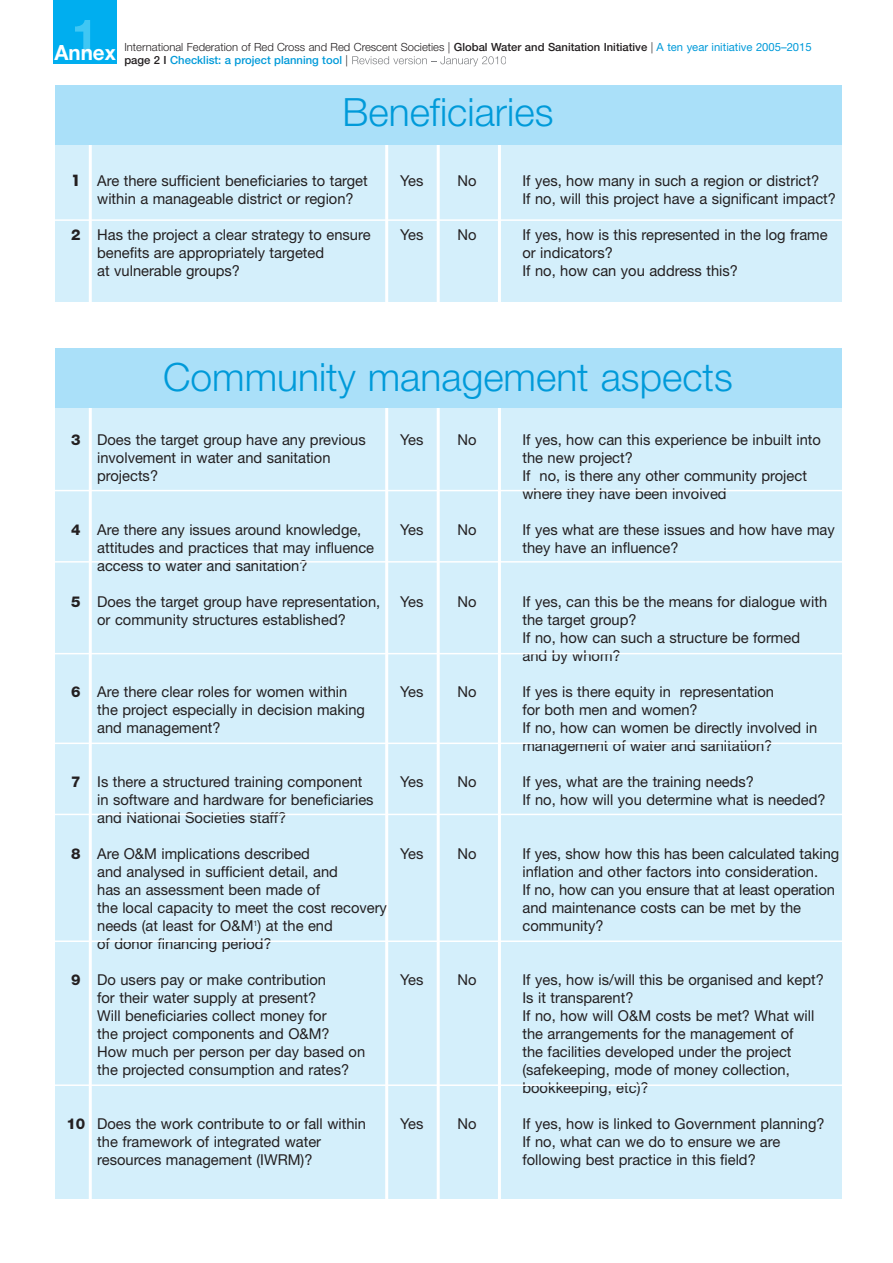
<style>
.page{position:relative;width:893px;height:1263px;background:#fff}
.page>*{position:absolute;margin:0;border:0;box-sizing:border-box;transform-origin:0 0}
.t1{font:300 39px "Helvetica Neue";color:#009ad9}
.t2{font:15px/18px "Helvetica Neue";color:#231f20}
.t3{font:300 11.25px/13.5px "Helvetica Neue";color:#231f20}
.s1{font-weight:500}
.s2{font-weight:400;color:#009ad9}
.s3{font-weight:500;color:#009ad9}
.s4{font-family:"Futura";font-weight:700}
.s5{font-weight:800}
</style>
<div class="page">
<div style="left:55px;top:398px;width:786px;height:801px;background:#d4effb"></div>
<div style="left:55px;top:139px;width:786px;height:163px;background:#d4effb"></div>
<div style="left:53px;top:0;width:64px;height:64px;background:#00aeef"></div>
<hr style="left:89px;top:67px;width:3px;height:1170px;background:#fff">
<hr style="left:385px;top:67px;width:3px;height:1170px;background:#fff">
<hr style="left:437px;top:67px;width:3px;height:1170px;background:#fff">
<hr style="left:498px;top:67px;width:3px;height:1170px;background:#fff">
<div style="left:55px;top:348px;width:786px;height:60px;background:#aae0f9"></div>
<div style="left:55px;top:85px;width:786px;height:60px;background:#aae0f9"></div>
<svg style="left:75px;top:20px;width:15px;height:33px"></svg>
<svg style="left:352px;top:56px;width:154px;height:10px"></svg>
<hr style="left:50px;top:219px;width:805px;height:2px;background:#fff">
<hr style="left:50px;top:490px;width:805px;height:1px;background:#fff">
<hr style="left:50px;top:561px;width:805px;height:2px;background:#fff">
<hr style="left:50px;top:653px;width:805px;height:1px;background:#fff">
<hr style="left:50px;top:742px;width:805px;height:2px;background:#fff">
<hr style="left:50px;top:814px;width:805px;height:1px;background:#fff">
<hr style="left:50px;top:940px;width:805px;height:2px;background:#fff">
<hr style="left:50px;top:1084px;width:805px;height:2px;background:#fff">
<p class="t3" style="left:54px;top:41px;width:759px;text-indent:70px">International Federation of Red Cross and Red Crescent Societies | <span class="s1">Global Water and Sanitation Initiative</span> | <span class="s2">A ten year initiative 2005–2015<br></span><sup>Annex</sup> <span class="s1">page 2 I</span> <span class="s3">Checklist: a project planning tool</span> |</p>
<h1 class="t1" style="left:343px;top:98px;width:212px">Beneficiaries</h1>
<p class="t2" style="left:71px;top:173px;width:298px"><span class="s4">1</span> Are there sufficient beneficiaries to target</p>
<p class="t2" style="left:400px;top:173px;width:25px">Yes</p>
<p class="t2" style="left:458px;top:173px;width:21px">No</p>
<p class="t2" style="left:522px;top:173px;width:298px">If yes, how many in such a region or district?</p>
<p class="t2" style="left:97px;top:191px;width:258px">within a manageable district or region?</p>
<p class="t2" style="left:522px;top:191px;width:315px">If no, will this project have a significant impact?</p>
<p class="t2" style="left:71px;top:227px;width:301px"><span class="s5">2</span> Has the project a clear strategy to ensure</p>
<p class="t2" style="left:400px;top:227px;width:25px">Yes</p>
<p class="t2" style="left:458px;top:227px;width:21px">No</p>
<p class="t2" style="left:522px;top:227px;width:307px">If yes, how is this represented in the log frame</p>
<p class="t2" style="left:97px;top:245px;width:229px">benefits are appropriately targeted</p>
<p class="t2" style="left:522px;top:245px;width:92px">or indicators?</p>
<p class="t2" style="left:97px;top:263px;width:144px">at vulnerable groups?</p>
<p class="t2" style="left:522px;top:263px;width:217px">If no, how can you address this?</p>
<h1 class="t1" style="left:163px;top:363px;width:571px">Community management aspects</h1>
<p class="t2" style="left:71px;top:432px;width:296px"><span class="s5">3</span> Does the target group have any previous</p>
<p class="t2" style="left:400px;top:432px;width:25px">Yes</p>
<p class="t2" style="left:458px;top:432px;width:21px">No</p>
<p class="t2" style="left:522px;top:432px;width:300px">If yes, how can this experience be inbuilt into</p>
<p class="t2" style="left:97px;top:450px;width:235px">involvement in water and sanitation</p>
<p class="t2" style="left:522px;top:450px;width:112px">the new project?</p>
<p class="t2" style="left:97px;top:468px;width:62px">projects?</p>
<p class="t2" style="left:522px;top:468px;width:286px">If no, is there any other community project where they have been involved</p>
<p class="t2" style="left:71px;top:522px;width:292px"><span class="s5">4</span> Are there any issues around knowledge,</p>
<p class="t2" style="left:400px;top:522px;width:25px">Yes</p>
<p class="t2" style="left:458px;top:522px;width:21px">No</p>
<p class="t2" style="left:522px;top:522px;width:314px">If yes what are these issues and how have may</p>
<p class="t2" style="left:97px;top:540px;width:278px">attitudes and practices that may influence</p>
<p class="t2" style="left:522px;top:540px;width:158px">they have an influence?</p>
<p class="t2" style="left:97px;top:558px;width:212px">access to water and sanitation?</p>
<p class="t2" style="left:71px;top:594px;width:311px"><span class="s5">5</span> Does the target group have representation,</p>
<p class="t2" style="left:400px;top:594px;width:25px">Yes</p>
<p class="t2" style="left:458px;top:594px;width:21px">No</p>
<p class="t2" style="left:522px;top:594px;width:306px">If yes, can this be the means for dialogue with</p>
<p class="t2" style="left:97px;top:612px;width:250px">or community structures established?</p>
<p class="t2" style="left:522px;top:612px;width:279px">the target group?<br>If no, how can such a structure be formed and by whom?</p>
<p class="t2" style="left:71px;top:684px;width:278px"><span class="s5">6</span> Are there clear roles for women within</p>
<p class="t2" style="left:400px;top:684px;width:25px">Yes</p>
<p class="t2" style="left:458px;top:684px;width:21px">No</p>
<p class="t2" style="left:522px;top:684px;width:253px">If yes is there equity in representation</p>
<p class="t2" style="left:97px;top:702px;width:269px">the project especially in decision making</p>
<p class="t2" style="left:522px;top:702px;width:177px">for both men and women?</p>
<p class="t2" style="left:97px;top:720px;width:125px">and management?</p>
<p class="t2" style="left:522px;top:720px;width:296px">If no, how can women be directly involved in management of water and sanitation?</p>
<p class="t2" style="left:71px;top:774px;width:293px"><span class="s5">7</span> Is there a structured training component</p>
<p class="t2" style="left:400px;top:774px;width:25px">Yes</p>
<p class="t2" style="left:458px;top:774px;width:21px">No</p>
<p class="t2" style="left:522px;top:774px;width:233px">If yes, what are the training needs?</p>
<p class="t2" style="left:97px;top:792px;width:278px">in software and hardware for beneficiaries</p>
<p class="t2" style="left:522px;top:792px;width:305px">If no, how will you determine what is needed?</p>
<p class="t2" style="left:97px;top:810px;width:191px">and National Societies staff?</p>
<p class="t2" style="left:71px;top:846px;width:240px"><span class="s5">8</span> Are O&amp;M implications described</p>
<p class="t2" style="left:400px;top:846px;width:25px">Yes</p>
<p class="t2" style="left:458px;top:846px;width:21px">No</p>
<p class="t2" style="left:522px;top:846px;width:318px">If yes, show how this has been calculated taking</p>
<p class="t2" style="left:97px;top:864px;width:242px">and analysed in sufficient detail, and</p>
<p class="t2" style="left:522px;top:864px;width:297px">inflation and other factors into consideration.</p>
<p class="t2" style="left:97px;top:882px;width:224px">has an assessment been made of</p>
<p class="t2" style="left:522px;top:882px;width:314px">If no, how can you ensure that at least operation</p>
<p class="t2" style="left:97px;top:900px;width:291px">the local capacity to meet the cost recovery</p>
<p class="t2" style="left:522px;top:900px;width:280px">and maintenance costs can be met by the</p>
<p class="t2" style="left:97px;top:918px;width:237px">needs (at least for O&amp;M<sup>1</sup>) at the end</p>
<p class="t2" style="left:522px;top:918px;width:83px">community?</p>
<p class="t2" style="left:97px;top:936px;width:176px">of donor financing period?</p>
<p class="t2" style="left:71px;top:972px;width:256px"><span class="s5">9</span> Do users pay or make contribution</p>
<p class="t2" style="left:400px;top:972px;width:25px">Yes</p>
<p class="t2" style="left:458px;top:972px;width:21px">No</p>
<p class="t2" style="left:522px;top:972px;width:303px">If yes, how is/will this be organised and kept?</p>
<p class="t2" style="left:97px;top:990px;width:220px">for their water supply at present?</p>
<p class="t2" style="left:522px;top:990px;width:113px">Is it transparent?</p>
<p class="t2" style="left:97px;top:1008px;width:231px">Will beneficiaries collect money for</p>
<p class="t2" style="left:522px;top:1008px;width:293px">If no, how will O&amp;M costs be met? What will</p>
<p class="t2" style="left:97px;top:1026px;width:234px">the project components and O&amp;M?</p>
<p class="t2" style="left:522px;top:1026px;width:273px">the arrangements for the management of</p>
<p class="t2" style="left:97px;top:1044px;width:269px">How much per person per day based on</p>
<p class="t2" style="left:522px;top:1044px;width:271px">the facilities developed under the project</p>
<p class="t2" style="left:97px;top:1062px;width:254px">the projected consumption and rates?</p>
<p class="t2" style="left:522px;top:1062px;width:269px">(safekeeping, mode of money collection, bookkeeping, etc)?</p>
<p class="t2" style="left:66px;top:1116px;width:301px"><span class="s5">10</span> Does the work contribute to or fall within</p>
<p class="t2" style="left:400px;top:1116px;width:25px">Yes</p>
<p class="t2" style="left:458px;top:1116px;width:21px">No</p>
<p class="t2" style="left:522px;top:1116px;width:304px">If yes, how is linked to Government planning?</p>
<p class="t2" style="left:97px;top:1134px;width:225px">the framework of integrated water</p>
<p class="t2" style="left:522px;top:1134px;width:259px">If no, what can we do to ensure we are</p>
<p class="t2" style="left:97px;top:1152px;width:217px">resources management (IWRM)?</p>
<p class="t2" style="left:522px;top:1152px;width:235px">following best practice in this field?</p>
</div>
